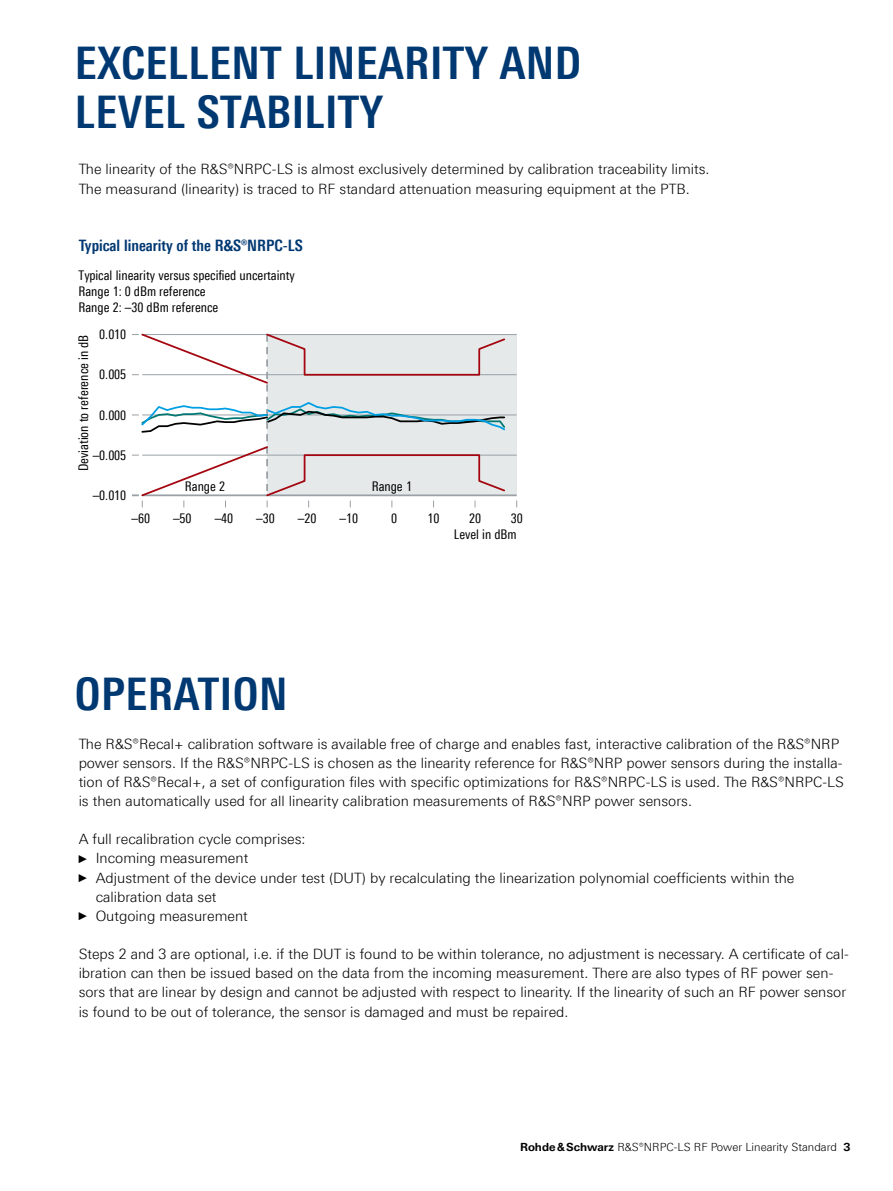
<style>
.page{position:relative;width:893px;height:1191px;background:#fff}
.page>*{position:absolute;margin:0;border:0;box-sizing:border-box;transform-origin:0 0}
.Seiten_Headline_30Pt{font:700 45px/49.5px "Linotype Univers 620 Cn";letter-spacing:.01em;color:#003872}
.Grafik_Tabelle_Übers{font:700 15.75px "Linotype Univers 620 Cn";color:#003872}
.Haupttext_ohne_Absta{font:300 14.25px/19.2px "Linotype Univers 330";color:#000}
.Haupttext{font:300 14.25px/19.2px "Linotype Univers 330";color:#000}
.t1{font:13.35px/16px "Linotype Univers 420 Cn";color:#000}
.t2{font:300 11.25px "Linotype Univers 330";color:#000}
.s1{font-family:"Arial Narrow";font-weight:400;font-size:11.4px}
.s2{font-family:"Linotype Univers 630";font-weight:700}
</style>
<div class="page">
<div style="left:267px;top:334px;width:250px;height:161px;background:#e5e9ea"></div>
<hr style="left:142px;top:334px;width:375px;height:1px;background:#99a1a6">
<hr style="left:142px;top:374px;width:375px;height:1px;background:#99a1a6">
<hr style="left:142px;top:455px;width:375px;height:1px;background:#99a1a6">
<hr style="left:142px;top:414px;width:375px;height:1px;background:#99a1a6">
<hr style="left:142px;top:494px;width:375px;height:2px;background:#99a1a6">
<svg style="left:132px;top:333px;width:375px;height:174px"></svg>
<p class="Seiten_Headline_30Pt" style="left:75px;top:38px;width:508px">EXCELLENT LINEARITY AND<br>LEVEL STABILITY</p>
<p class="Haupttext_ohne_Absta" style="left:79px;top:160px;width:632px">The linearity of the R&amp;S®NRPC-LS is almost exclusively determined by calibration traceability limits.</p>
<p class="Haupttext_ohne_Absta" style="left:79px;top:179px;width:613px">The measurand (linearity) is traced to RF standard attenuation measuring equipment at the PTB.</p>
<p class="Grafik_Tabelle_Übers" style="left:79px;top:236px;width:226px">Typical linearity of the R&amp;S®NRPC-LS</p>
<p class="t1" style="left:78px;top:267px;width:218px">Typical linearity versus specified uncertainty<br>Range 1: 0 dBm reference<br>Range 2: –30 dBm reference</p>
<p class="t1" style="left:75px;top:471px;width:138px;rotate:-90deg">Deviation to reference in dB</p>
<p class="t1" style="left:185px;top:478px;width:42px">Range 2</p>
<p class="t1" style="left:372px;top:478px;width:42px">Range 1</p>
<p class="t1" style="left:99px;top:326px;width:29px">0.010</p>
<p class="t1" style="left:99px;top:366px;width:29px">0.005</p>
<p class="t1" style="left:99px;top:407px;width:29px">0.000</p>
<p class="t1" style="left:93px;top:447px;width:35px">–0.005</p>
<p class="t1" style="left:93px;top:487px;width:35px">–0.010</p>
<p class="t1" style="left:131px;top:510px;width:20px">–60</p>
<p class="t1" style="left:173px;top:510px;width:20px">–50</p>
<p class="t1" style="left:215px;top:510px;width:20px">–40</p>
<p class="t1" style="left:256px;top:510px;width:20px">–30</p>
<p class="t1" style="left:298px;top:510px;width:20px">–20</p>
<p class="t1" style="left:339px;top:510px;width:20px">–10</p>
<p class="t1" style="left:391px;top:510px;width:8px">0</p>
<p class="t1" style="left:427px;top:510px;width:14px">10</p>
<p class="t1" style="left:469px;top:510px;width:14px">20</p>
<p class="t1" style="left:454px;top:510px;width:70px;text-indent:57px">30<br>Level in dBm</p>
<p class="Seiten_Headline_30Pt" style="left:75px;top:669px;width:214px">OPERATION</p>
<p class="Haupttext_ohne_Absta" style="left:79px;top:734px;width:767px">The R&amp;S®Recal+ calibration software is available free of charge and enables fast, interactive calibration of the R&amp;S®NRP power sensors. If the R&amp;S®NRPC-LS is chosen as the linearity reference for R&amp;S®NRP power sensors during the installa&shy;tion of R&amp;S®Recal+, a set of configuration files with specific optimizations for R&amp;S®NRPC-LS is used. The R&amp;S®NRPC-LS is then automatically used for all linearity calibration measurements of R&amp;S®NRP power sensors.</p>
<p class="Haupttext" style="left:79px;top:829px;width:228px">A full recalibration cycle comprises:</p>
<p class="Haupttext_ohne_Absta" style="left:79px;top:848px;width:171px"><span class="s1">►</span> Incoming measurement</p>
<p class="Haupttext_ohne_Absta" style="left:96px;top:867px;width:700px;text-indent:-17px"><span class="s1">►</span> Adjustment of the device under test (DUT) by recalculating the linearization polynomial coefficients within the calibration data set</p>
<p class="Haupttext_ohne_Absta" style="left:79px;top:906px;width:171px"><span class="s1">►</span> Outgoing measurement</p>
<p class="Haupttext" style="left:79px;top:944px;width:771px">Steps 2 and 3 are optional, i.e. if the DUT is found to be within tolerance, no adjustment is necessary. A certificate of cal&shy;ibration can then be issued based on the data from the incoming measurement. There are also types of RF power sen&shy;sors that are linear by design and cannot be adjusted with respect to linearity. If the linearity of such an RF power sensor is found to be out of tolerance, the sensor is damaged and must be repaired.</p>
<p class="t2" style="left:520px;top:1140px;width:332px"><span class="s2">Rohde&amp;Schwarz</span> R&amp;S®NRPC-LS RF Power Linearity Standard <span class="s2">3</span></p>
</div>
